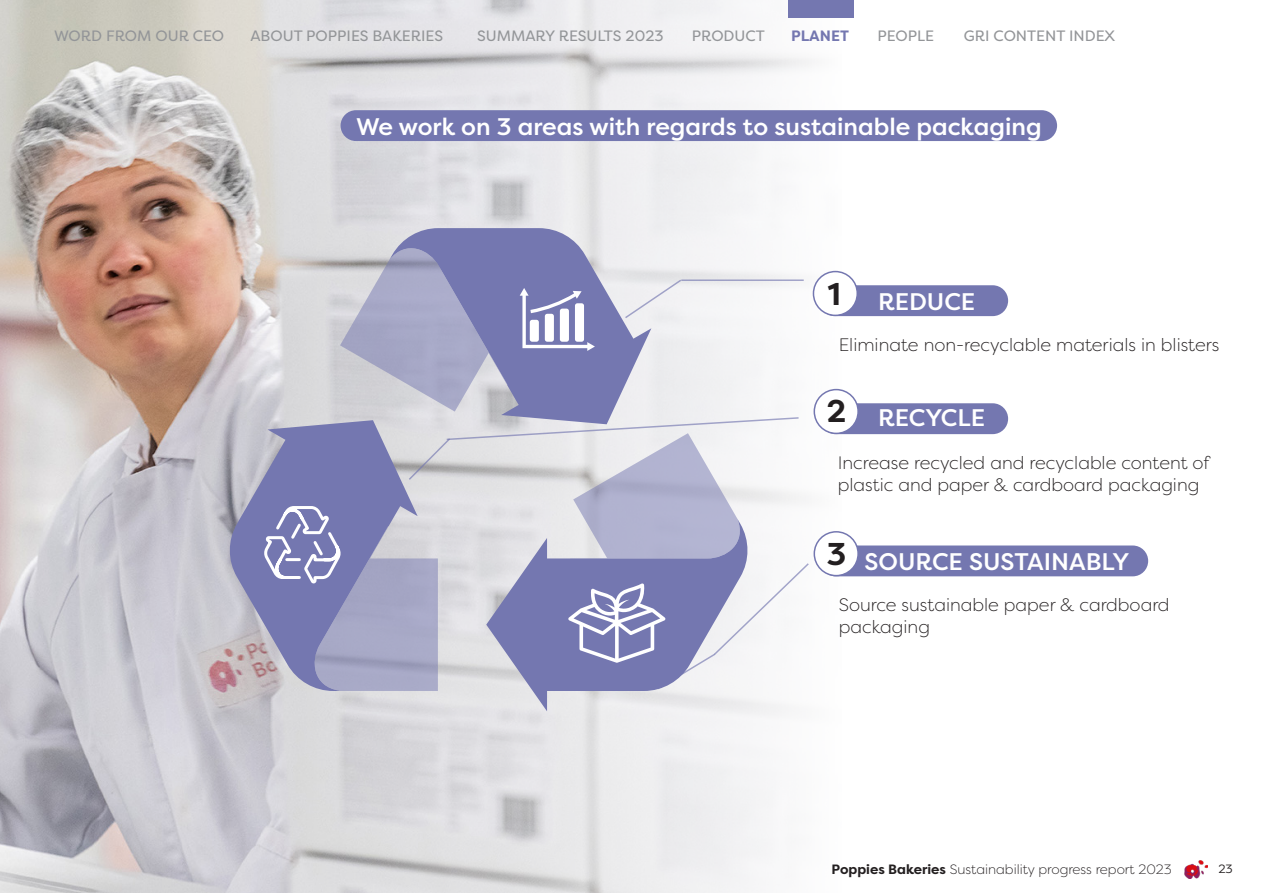
<style>
.page{position:relative;width:1263px;height:893px;background:#fff}
.page>*{position:absolute;margin:0;border:0;box-sizing:border-box;transform-origin:0 0}
.t1{font:700 31.5px "Filson Pro";color:#231f20}
.t2{font:500 24px "Filson Pro";color:#fff}
.t3{font:300 18px/21.6px "Filson Pro";color:#231f20}
.t4{font:15px "Filson Pro";color:#939598}
.t5{font:700 15px "Filson Pro";color:#7477b0}
.t6{font:300 13.5px "Filson Pro";color:#231f20}
.t7{font:12px "Filson Pro";color:#231f20}
.s1{font-weight:700}
</style>
<div class="page">
<img style="left:0;top:0;width:841px;height:893px">
<div style="left:788px;top:0;width:65px;height:17px;background:#7477b0"></div>
<img style="left:1184px;top:860px;width:23px;height:18px">
<div style="left:341px;top:110px;width:716px;height:31px;background:#7477b0;border-radius:15px"></div>
<svg style="left:389px;top:228px;width:262px;height:19px;background:#a3a5c8"></svg>
<svg style="left:486px;top:691px;width:264px;height:20px;fill:#e9e9ea"></svg>
<div style="left:819px;top:285px;width:189px;height:31px;background:#7477b0;border-radius:15px"></div>
<div style="left:813px;top:272px;width:44px;height:43px;background:#fff;border-radius:50%"></div>
<div style="left:813px;top:271px;width:45px;height:45px;border:2px solid #7477b0;border-radius:50%"></div>
<div style="left:820px;top:403px;width:188px;height:31px;background:#7477b0;border-radius:15px"></div>
<div style="left:814px;top:390px;width:44px;height:43px;background:#fff;border-radius:50%"></div>
<div style="left:813px;top:389px;width:46px;height:45px;border:2px solid #7477b0;border-radius:50%"></div>
<div style="left:820px;top:545px;width:328px;height:31px;background:#7477b0;border-radius:15px"></div>
<div style="left:814px;top:532px;width:44px;height:44px;background:#fff;border-radius:50%"></div>
<div style="left:813px;top:531px;width:46px;height:45px;border:2px solid #7477b0;border-radius:50%"></div>
<svg style="left:313px;top:247px;width:497px;height:444px"></svg>
<svg style="left:182px;top:370px;width:160px;height:326px;background:#a9a8c1"></svg>
<p class="t4" style="left:54px;top:25px;width:172px">WORD FROM OUR CEO</p>
<p class="t4" style="left:250px;top:25px;width:194px">ABOUT POPPIES BAKERIES</p>
<p class="t4" style="left:477px;top:25px;width:188px">SUMMARY RESULTS 2023</p>
<p class="t4" style="left:692px;top:25px;width:74px">PRODUCT</p>
<p class="t5" style="left:791px;top:26px;width:59px">PLANET</p>
<p class="t4" style="left:877px;top:25px;width:58px">PEOPLE</p>
<p class="t4" style="left:964px;top:25px;width:153px">GRI CONTENT INDEX</p>
<p class="t2" style="left:356px;top:110px;width:687px">We work on 3 areas with regards to sustainable packaging</p>
<p class="t1" style="left:828px;top:274px;width:14px">1</p>
<p class="t2" style="left:878px;top:285px;width:99px">REDUCE</p>
<p class="t3" style="left:839px;top:333px;width:382px">Eliminate non-recyclable materials in blisters</p>
<p class="t1" style="left:827px;top:391px;width:21px">2</p>
<p class="t2" style="left:878px;top:401px;width:108px">RECYCLE</p>
<p class="t3" style="left:838px;top:451px;width:373px">Increase recycled and recyclable content of plastic and paper &amp; cardboard packaging</p>
<p class="t1" style="left:827px;top:534px;width:21px">3</p>
<h2 class="t2" style="left:864px;top:545px;width:266px">SOURCE SUSTAINABLY</h2>
<p class="t3" style="left:839px;top:594px;width:332px">Source sustainable paper &amp; cardboard</p>
<p class="t3" style="left:839px;top:615px;width:93px">packaging</p>
<p class="t6" style="left:831px;top:861px;width:342px"><span class="s1">Poppies Bakeries</span> Sustainability progress report 2023</p>
<p class="t7" style="left:1218px;top:861px;width:16px">23</p>
</div>
